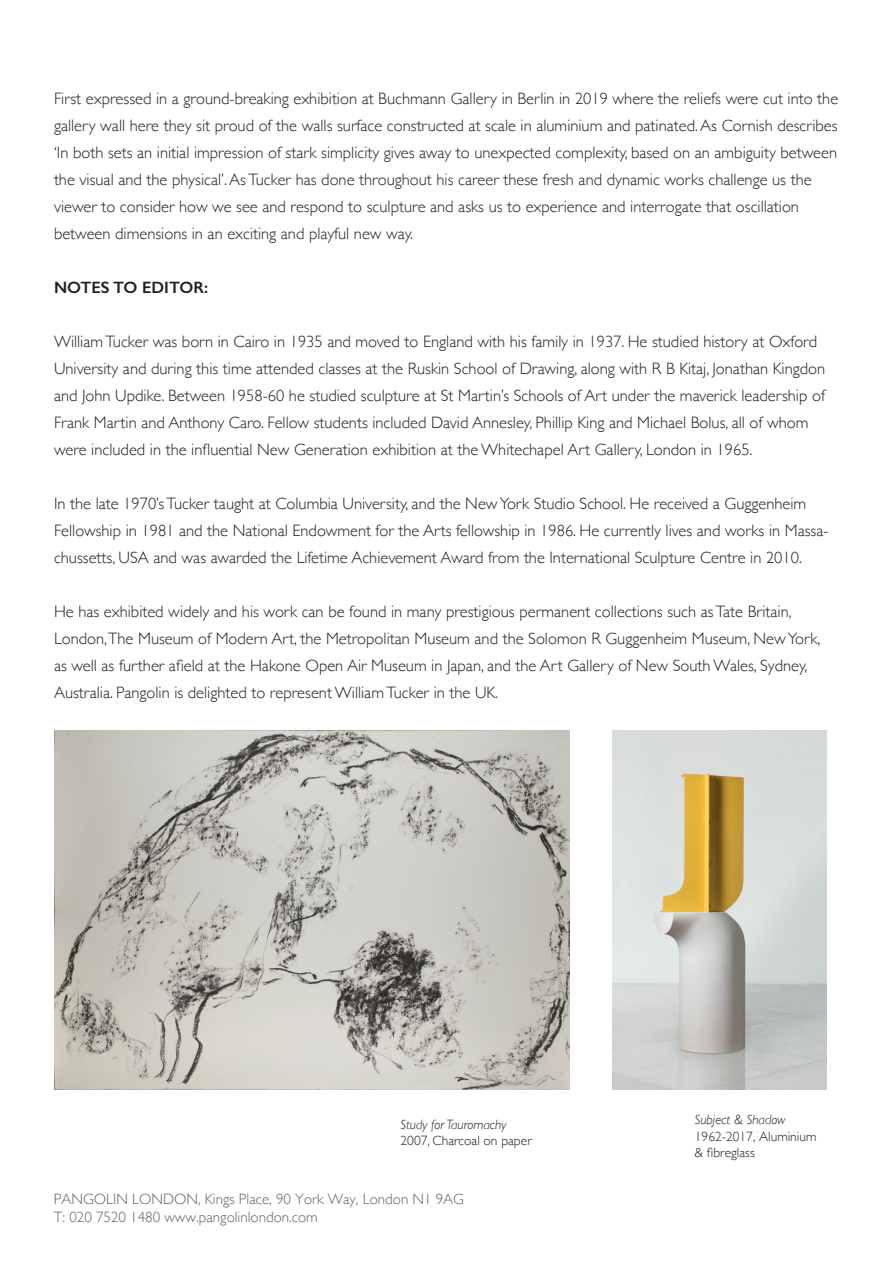
<style>
.page{position:relative;width:893px;height:1263px;background:#fff}
.page>*{position:absolute;margin:0;border:0;box-sizing:border-box;transform-origin:0 0}
.t1{font:300 16.5px/27px "Gill Sans";color:#231f20}
.t2{font:600 16.5px "Gill Sans";color:#231f20}
.t3{font:300 15px/18px "Gill Sans";color:#636366}
.t4{font:300 13.5px/16.2px "Gill Sans";color:#231f20}
.t5{font:italic 300 13.5px "Gill Sans";color:#231f20}
</style>
<div class="page">
<img style="left:54px;top:730px;width:515px;height:359px">
<img style="left:612px;top:730px;width:214px;height:359px">
<p class="t1" style="left:54px;top:84px;width:786px">First expressed in a ground-breaking exhibition at Buchmann Gallery in Berlin in 2019 where the reliefs were cut into the gallery wall here they sit proud of the walls surface constructed at scale in aluminium and patinated. As Cornish describes ‘In both sets an initial impression of stark simplicity gives away to unexpected complexity, based on an ambiguity between the visual and the physical’. As Tucker has done throughout his career these fresh and dynamic works challenge us the viewer to consider how we see and respond to sculpture and asks us to experience and interrogate that oscillation between dimensions in an exciting and playful new way.</p>
<p class="t2" style="left:54px;top:277px;width:156px">NOTES TO EDITOR:</p>
<p class="t1" style="left:54px;top:327px;width:773px">William Tucker was born in Cairo in 1935 and moved to England with his family in 1937. He studied history at Oxford University and during this time attended classes at the Ruskin School of Drawing, along with R B Kitaj, Jonathan Kingdon and John Updike. Between 1958-60 he studied sculpture at St Martin’s Schools of Art under the maverick leadership of Frank Martin and Anthony Caro. Fellow students included David Annesley, Phillip King and Michael Bolus, all of whom were included in the influential New Generation exhibition at the Whitechapel Art Gallery, London in 1965.</p>
<p class="t1" style="left:54px;top:489px;width:776px">In the late 1970’s Tucker taught at Columbia University, and the New York Studio School. He received a Guggenheim<br>Fellowship in 1981 and the National Endowment for the Arts fellowship in 1986. He currently lives and works in Massa&shy;chussetts, USA and was awarded the Lifetime Achievement Award from the International Sculpture Centre in 2010.</p>
<p class="t1" style="left:54px;top:597px;width:768px">He has exhibited widely and his work can be found in many prestigious permanent collections such as Tate Britain, London,The Museum of Modern Art, the Metropolitan Museum and the Solomon R Guggenheim Museum, New York, as well as further afield at the Hakone Open Air Museum in Japan, and the Art Gallery of New South Wales, Sydney, Australia. Pangolin is delighted to represent William Tucker in the UK.</p>
<p class="t5" style="left:401px;top:1116px;width:107px">Study for Tauromachy</p>
<p class="t4" style="left:401px;top:1131px;width:133px">2007, Charcoal on paper</p>
<p class="t3" style="left:54px;top:1190px;width:412px">PANGOLIN LONDON, Kings Place, 90 York Way, London N1 9AG<br>T: 020 7520 1480 www.pangolinlondon.com</p>
<p class="t5" style="left:695px;top:1112px;width:92px">Subject &amp; Shadow</p>
<p class="t4" style="left:695px;top:1127px;width:123px">1962-2017, Aluminium &amp; fibreglass</p>
</div>
